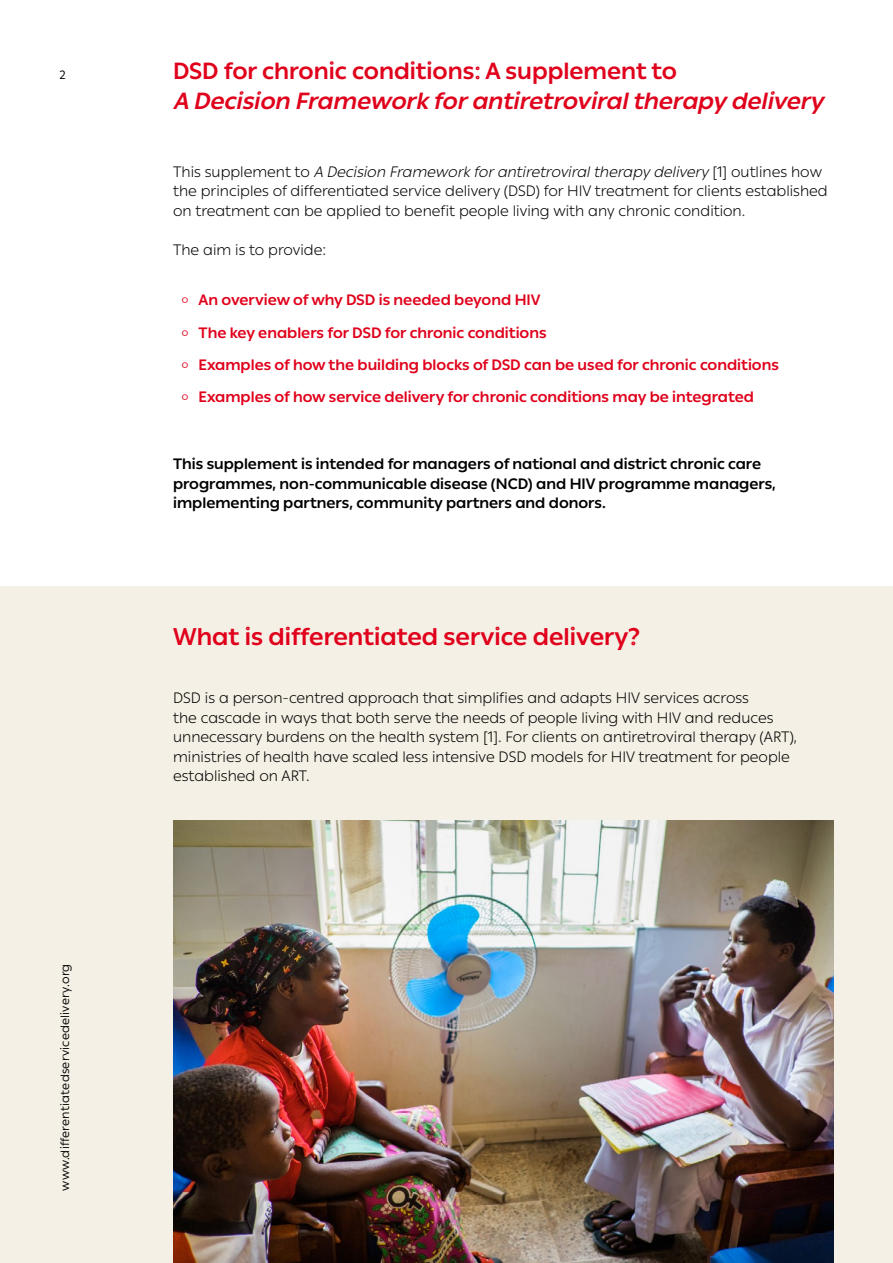
<style>
.page{position:relative;width:893px;height:1263px;background:#fff}
.page>*{position:absolute;margin:0;border:0;box-sizing:border-box;transform-origin:0 0}
.t1{font:700 24px "IAS Ribbon Sans";color:#e0001b}
.t2{font:italic 700 23.25px "IAS Ribbon Sans";color:#e0001b}
.t3{font:700 23.25px "IAS Ribbon Sans";color:#e0001b}
.t4{font:300 15px/19.5px "IAS Ribbon Sans";color:#000}
.t5{font:700 15px/32.2px "IAS Ribbon Sans";color:#e0001b}
.t6{font:700 15px/19.5px "IAS Ribbon Sans";color:#000}
.t7{font:12px "IAS Ribbon Sans";letter-spacing:.02em;color:#000}
.s1{font-style:italic}
.s2{font-weight:300}
</style>
<div class="page">
<div style="left:0;top:586px;width:893px;height:677px;background:#f5f0e5"></div>
<img style="left:173px;top:820px;width:660px;height:443px">
<p class="t7" style="left:60px;top:66px;width:8px">2</p>
<p class="t7" style="left:56px;top:1191px;width:228px;rotate:-90deg">www.differentiatedservicedelivery.org</p>
<h2 class="t3" style="left:173px;top:53px;width:505px">DSD for chronic conditions: A supplement to</h2>
<h2 class="t2" style="left:173px;top:83px;width:658px">A Decision Frameworkforantiretroviraltherapy delivery</h2>
<p class="t4" style="left:173px;top:161px;width:656px">T h i s s u p p l e m e n t to <span class="s1">A Decision Frameworkforantiretroviraltherapydelivery</span> [1 ] o u t l i n e s h o w the principles of differentiated service delivery (DSD) for HIV treatment for clients established on treatment can be applied to benefit people living with any chronic condition.</p>
<p class="t4" style="left:173px;top:239px;width:155px">The aim is to provide:</p>
<p class="t5" style="left:182px;top:283px;width:599px"><span class="s2">°</span> An overview of why DSD is needed beyond HIV<br><span class="s2">°</span> The key enablers for DSD for chronic conditions<br><span class="s2">°</span> Examples of how the building blocks of DSD can be used for chronic conditions <span class="s2">°</span> Examples of how service delivery for chronic conditions may be integrated</p>
<p class="t6" style="left:173px;top:453px;width:604px">This supplement is intended for managers of national and district chronic care programmes, non-communicable disease (NCD) and HIV programme managers, implementing partners, community partners and donors.</p>
<h1 class="t1" style="left:173px;top:618px;width:468px">What is differentiated service delivery?</h1>
<p class="t4" style="left:173px;top:687px;width:625px">DSD is a person-centred approach that simplifies and adapts HIV services across<br>the cascade in ways that both serve the needs of people living with HIV and reduces unnecessary burdens on the health system [1]. For clients on antiretroviral therapy (ART), ministries of health have scaled less intensive DSD models for HIV treatment for people established on ART.</p>
</div>
